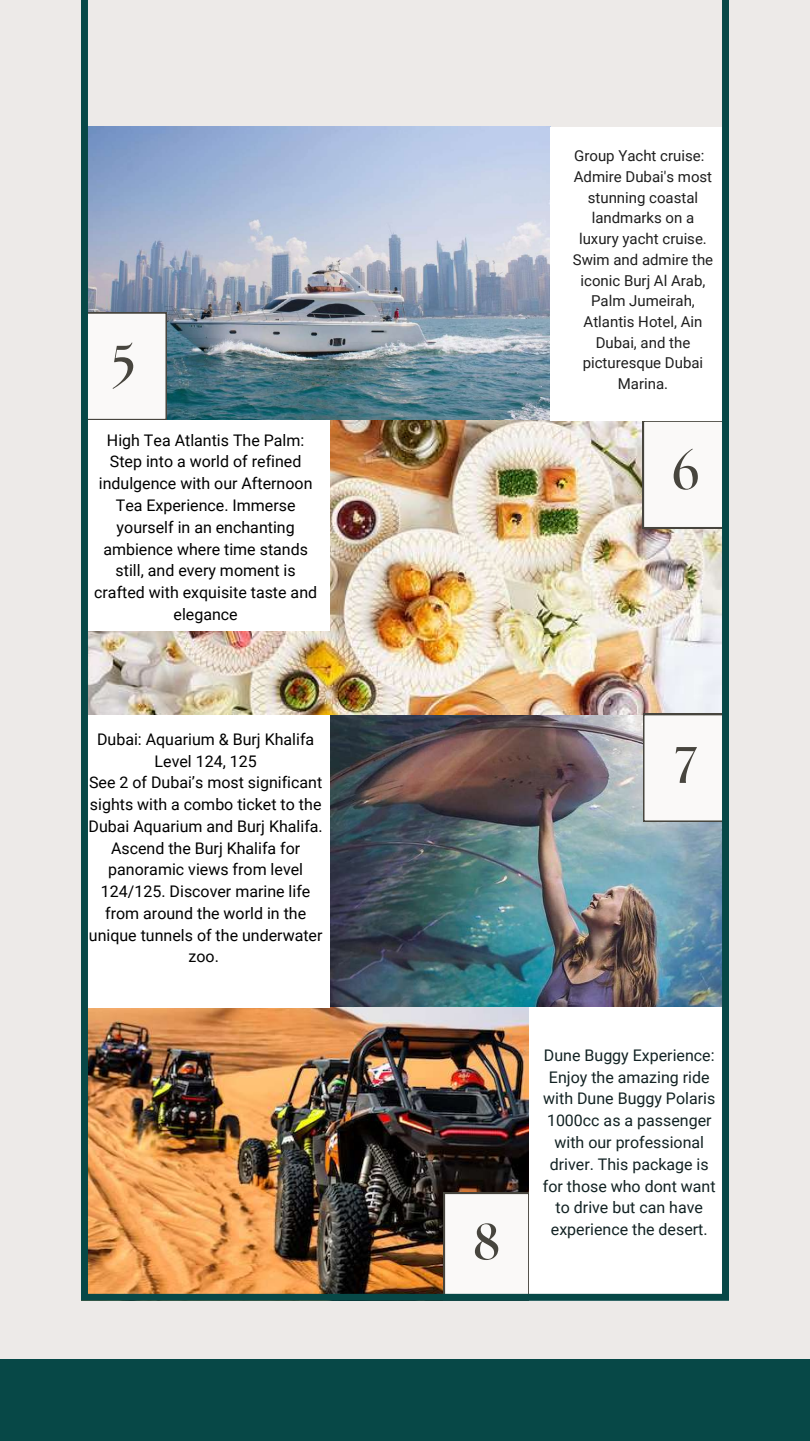
<style>
.page{position:relative;width:810px;height:1441px;background:#fff}
.page>*{position:absolute;margin:0;border:0;box-sizing:border-box;transform-origin:0 0}
.t1{font:700 51.2px "The Seasons";color:#47453e}
.t2{font:16px/21.8px "Roboto";color:#000;text-align:center}
.t3{font:16px/21.8px "Roboto";color:#122223;text-align:center}
.t4{font:15px/20.7px "Roboto";color:#1e1e1e;text-align:center}
</style>
<div class="page">
<div style="left:0;top:0;width:810px;height:1440px;background:#edeae8"></div>
<img style="left:81px;top:0;width:648px;height:1300px">
<div style="left:0;top:1359px;width:810px;height:81px;background:#074847"></div>
<h1 class="t1" style="left:112px;top:340px;width:26px">5</h1>
<p class="t2" style="left:94px;top:429px;width:224px">High Tea Atlantis The Palm:<br>Step into a world of refined indulgence with our Afternoon<br>Tea Experience. Immerse yourself in an enchanting ambience where time stands still, and every moment is crafted with exquisite taste and elegance</p>
<p class="t2" style="left:89px;top:728px;width:236px">Dubai: Aquarium &amp; Burj Khalifa<br>Level 124, 125<br>See 2 of Dubai’s most significant sights with a combo ticket to the<br>Dubai Aquarium and Burj Khalifa.<br>Ascend the Burj Khalifa for panoramic views from level<br>124/125. Discover marine life from around the world in the unique tunnels of the underwater zoo.</p>
<p class="t4" style="left:573px;top:146px;width:142px">Group Yacht cruise:<br>Admire Dubai's most stunning coastal landmarks on a luxury yacht cruise.<br>Swim and admire the iconic Burj Al Arab,<br>Palm Jumeirah,<br>Atlantis Hotel, Ain<br>Dubai, and the picturesque Dubai</p>
<p class="t4" style="left:618px;top:373px;width:52px">Marina.</p>
<h1 class="t1" style="left:672px;top:448px;width:29px">6</h1>
<h1 class="t1" style="left:676px;top:741px;width:22px">7</h1>
<h1 class="t1" style="left:473px;top:1218px;width:28px">8</h1>
<p class="t3" style="left:543px;top:1044px;width:174px">Dune Buggy Experience:<br>Enjoy the amazing ride with Dune Buggy Polaris<br>1000cc as a passenger with our professional driver. This package is for those who dont want to drive but can have experience the desert.</p>
</div>
